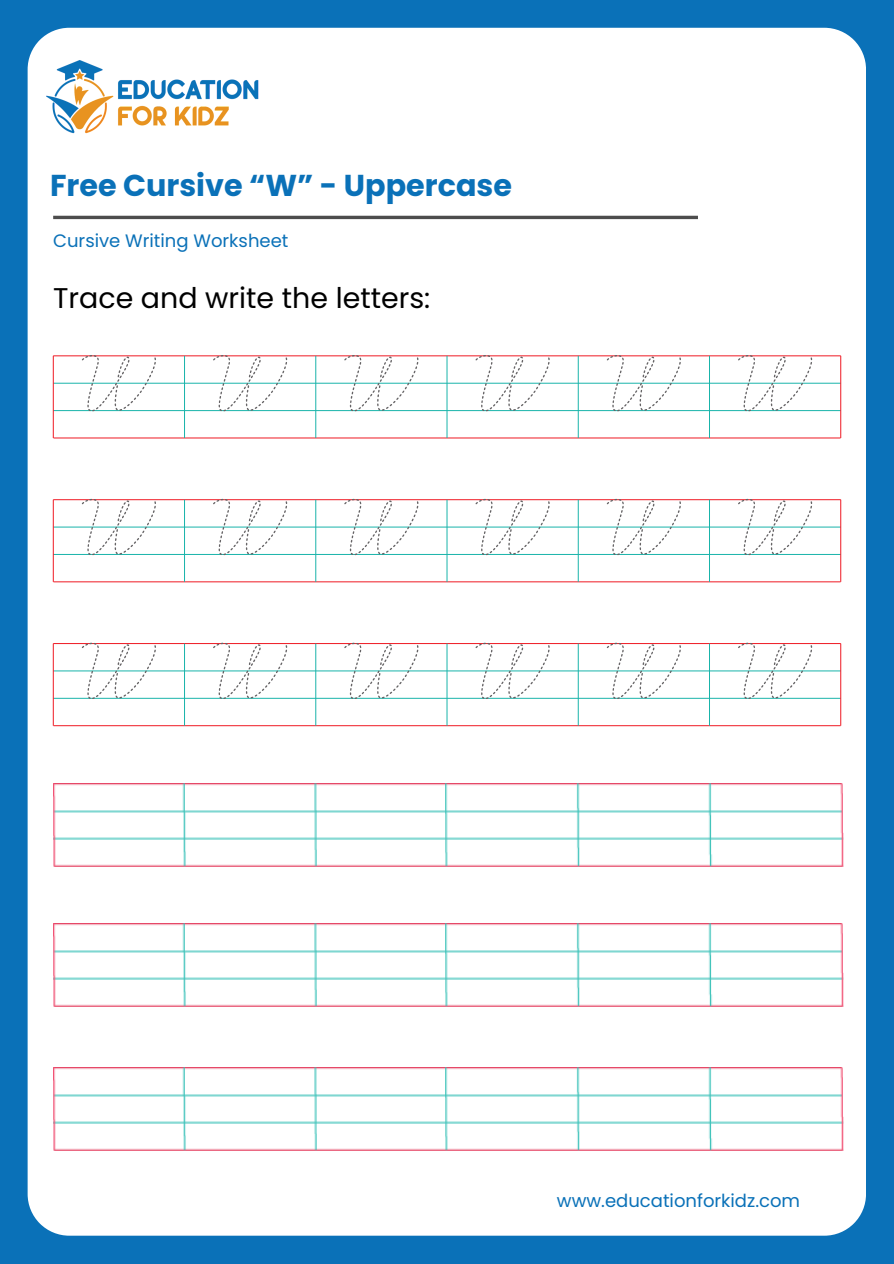
<style>
.page{position:relative;width:894px;height:1264px;background:#fff}
.page>*{position:absolute;margin:0;border:0;box-sizing:border-box;transform-origin:0 0}
.t1{font:700 30.15px "Poppins";color:#0a71b8}
.t2{font:28.5px "Poppins";color:#000}
.t3{font:18px "Poppins";color:#0a71b8}
</style>
<div class="page">
<div style="left:0;top:0;width:893px;height:1263px;background:#0a71b8"></div>
<div style="left:28px;top:28px;width:837px;height:1207px;background:#fff"></div>
<img style="left:46px;top:60px;width:212px;height:73px">
<hr style="left:53px;top:216px;width:644px;height:3px;background:#4d4d4d">
<img style="left:53px;top:783px;width:790px;height:84px">
<img style="left:53px;top:923px;width:790px;height:84px">
<img style="left:53px;top:1066px;width:790px;height:85px">
<hr style="left:53px;top:355px;width:787px;height:1px;background:#ef1923">
<hr style="left:53px;top:437px;width:787px;height:1px;background:#ef1923">
<hr style="left:53px;top:383px;width:787px;height:1px;background:#19b4aa">
<hr style="left:53px;top:410px;width:787px;height:1px;background:#19b4aa">
<hr style="left:184px;top:356px;width:1px;height:82px;background:#19b4aa">
<hr style="left:53px;top:356px;width:1px;height:82px;background:#ef1923">
<hr style="left:840px;top:356px;width:1px;height:82px;background:#ef1923">
<hr style="left:315px;top:356px;width:1px;height:82px;background:#19b4aa">
<hr style="left:446px;top:356px;width:1px;height:82px;background:#19b4aa">
<hr style="left:577px;top:356px;width:1px;height:82px;background:#19b4aa">
<hr style="left:709px;top:356px;width:1px;height:82px;background:#19b4aa">
<svg style="left:213px;top:355px;width:74px;height:56px;background:#f0f1f1"></svg>
<svg style="left:82px;top:355px;width:74px;height:56px;background:#f0f1f1"></svg>
<svg style="left:344px;top:355px;width:74px;height:56px;background:#f0f1f1"></svg>
<svg style="left:475px;top:355px;width:74px;height:56px;background:#f0f1f1"></svg>
<svg style="left:606px;top:355px;width:74px;height:56px;background:#f0f1f1"></svg>
<svg style="left:737px;top:355px;width:75px;height:56px;background:#f0f1f1"></svg>
<hr style="left:53px;top:499px;width:787px;height:1px;background:#ef1923">
<hr style="left:53px;top:581px;width:787px;height:1px;background:#ef1923">
<hr style="left:53px;top:526px;width:787px;height:1px;background:#19b4aa">
<hr style="left:53px;top:554px;width:787px;height:1px;background:#19b4aa">
<hr style="left:184px;top:499px;width:1px;height:83px;background:#19b4aa">
<hr style="left:53px;top:499px;width:1px;height:83px;background:#ef1923">
<hr style="left:840px;top:499px;width:1px;height:83px;background:#ef1923">
<hr style="left:315px;top:499px;width:1px;height:83px;background:#19b4aa">
<hr style="left:446px;top:499px;width:1px;height:83px;background:#19b4aa">
<hr style="left:577px;top:499px;width:1px;height:83px;background:#19b4aa">
<hr style="left:709px;top:499px;width:1px;height:83px;background:#19b4aa">
<svg style="left:213px;top:499px;width:74px;height:56px;background:#eff1f1"></svg>
<svg style="left:82px;top:499px;width:74px;height:56px;background:#eff1f1"></svg>
<svg style="left:344px;top:499px;width:74px;height:56px;background:#eff1f1"></svg>
<svg style="left:475px;top:499px;width:74px;height:56px;background:#eff1f1"></svg>
<svg style="left:606px;top:499px;width:74px;height:56px;background:#eff1f1"></svg>
<svg style="left:737px;top:499px;width:75px;height:56px;background:#eff1f1"></svg>
<hr style="left:53px;top:643px;width:787px;height:1px;background:#ef1923">
<hr style="left:53px;top:725px;width:787px;height:1px;background:#ef1923">
<hr style="left:53px;top:670px;width:787px;height:1px;background:#19b4aa">
<hr style="left:53px;top:698px;width:787px;height:1px;background:#19b4aa">
<hr style="left:184px;top:643px;width:1px;height:82px;background:#19b4aa">
<hr style="left:53px;top:643px;width:1px;height:82px;background:#ef1923">
<hr style="left:840px;top:643px;width:1px;height:82px;background:#ef1923">
<hr style="left:315px;top:643px;width:1px;height:82px;background:#19b4aa">
<hr style="left:446px;top:643px;width:1px;height:82px;background:#19b4aa">
<hr style="left:577px;top:643px;width:1px;height:82px;background:#19b4aa">
<hr style="left:709px;top:643px;width:1px;height:82px;background:#19b4aa">
<svg style="left:213px;top:642px;width:74px;height:57px;background:#eff1f1"></svg>
<svg style="left:82px;top:642px;width:74px;height:57px;background:#eff1f1"></svg>
<svg style="left:344px;top:642px;width:74px;height:57px;background:#eff1f1"></svg>
<svg style="left:475px;top:642px;width:74px;height:57px;background:#eff1f1"></svg>
<svg style="left:606px;top:642px;width:74px;height:57px;background:#eff1f1"></svg>
<svg style="left:737px;top:642px;width:75px;height:57px;background:#eff1f1"></svg>
<h1 class="t1" style="left:50px;top:164px;width:463px">Free Cursive “W” - Uppercase</h1>
<p class="t3" style="left:53px;top:228px;width:237px">Cursive Writing Worksheet</p>
<h2 class="t2" style="left:53px;top:278px;width:378px">Trace and write the letters:</h2>
<p class="t3" style="left:557px;top:1188px;width:245px">www.educationforkidz.com</p>
</div>
